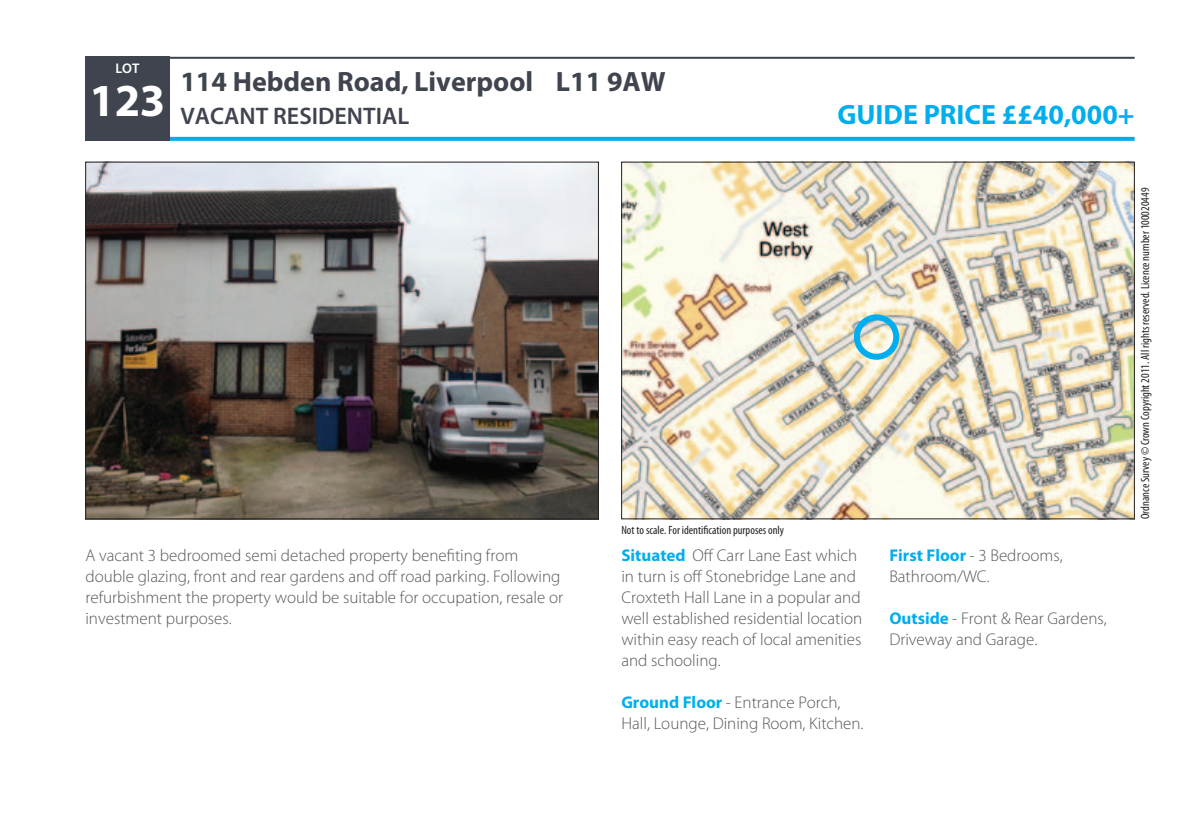
<style>
.page{position:relative;width:1191px;height:834px;background:#fff}
.page>*{position:absolute;margin:0;border:0;box-sizing:border-box;transform-origin:0 0}
.t1{font:700 28px "Myriad Pro";color:#40444e}
.t2{font:700 28px "Myriad Pro";color:#00aeef}
.t3{font:600 24px "Myriad Pro";color:#40444e}
.t4{font:300 17px/21px "Myriad Pro";color:#57585a}
.t5{font:600 14px "Myriad Pro";color:#fff}
.t6{font:condensed 12px "Myriad Pro";color:#231f20}
.s1{font-weight:700;color:#00aeef}
</style>
<div class="page">
<img style="left:87px;top:164px;width:509px;height:353px">
<img style="left:623px;top:164px;width:509px;height:353px">
<div style="left:854px;top:314px;width:45px;height:46px;border:6px solid #00aeef;border-radius:50%"></div>
<svg style="left:169px;top:137px;width:965px;height:4px;background:#08b0ef"></svg>
<hr style="left:85px;top:57px;width:1049px;height:2px;background:#40444e">
<div style="left:85px;top:57px;width:84px;height:84px;background:#40444e"></div>
<p class="t5" style="left:115px;top:59px;width:26px">LOT</p>
<h1 class="t1" style="left:180px;top:63px;width:487px">114 Hebden Road, Liverpool L11 9AW</h1>
<h2 class="t3" style="left:90px;top:100px;width:107px"><sup>123</sup> VACANT</h2>
<h2 class="t3" style="left:273px;top:100px;width:27px">RESIDENTIAL</h2>
<h1 class="t2" style="left:837px;top:96px;width:299px">G uide price ££40,000+</h1>
<p class="t4" style="left:85px;top:544px;width:479px">A vacant 3 bedroomed semi detached property benefiting from double glazing, front and rear gardens and off road parking. Following refurbishment the property would be suitable for occupation, resale or investment purposes.</p>
<p class="t6" style="left:621px;top:522px;width:164px">Not to scale. For identification purposes only</p>
<p class="t4" style="left:621px;top:544px;width:242px"><span class="s1">Situated</span> Off Carr Lane East which in turn is off Stonebridge Lane and<br>Croxteth Hall Lane in a popular and well established residential location within easy reach of local amenities and schooling.</p>
<p class="t4" style="left:621px;top:691px;width:244px"><span class="s1">Ground Floor</span> - Entrance Porch,<br>Hall, Lounge, Dining Room, Kitchen.</p>
<p class="t4" style="left:889px;top:544px;width:175px"><span class="s1">First Floor</span> - 3 Bedrooms,<br>Bathroom/WC.</p>
<p class="t4" style="left:889px;top:607px;width:219px"><span class="s1">Outside</span> - Front &amp; Rear Gardens,<br>Driveway and Garage.</p>
<p class="t6" style="left:1138px;top:519px;width:333px;rotate:-90deg">Ordnance Survey © Crown Copyright 2011. All rights reserved. Licence number 100020449</p>
</div>
